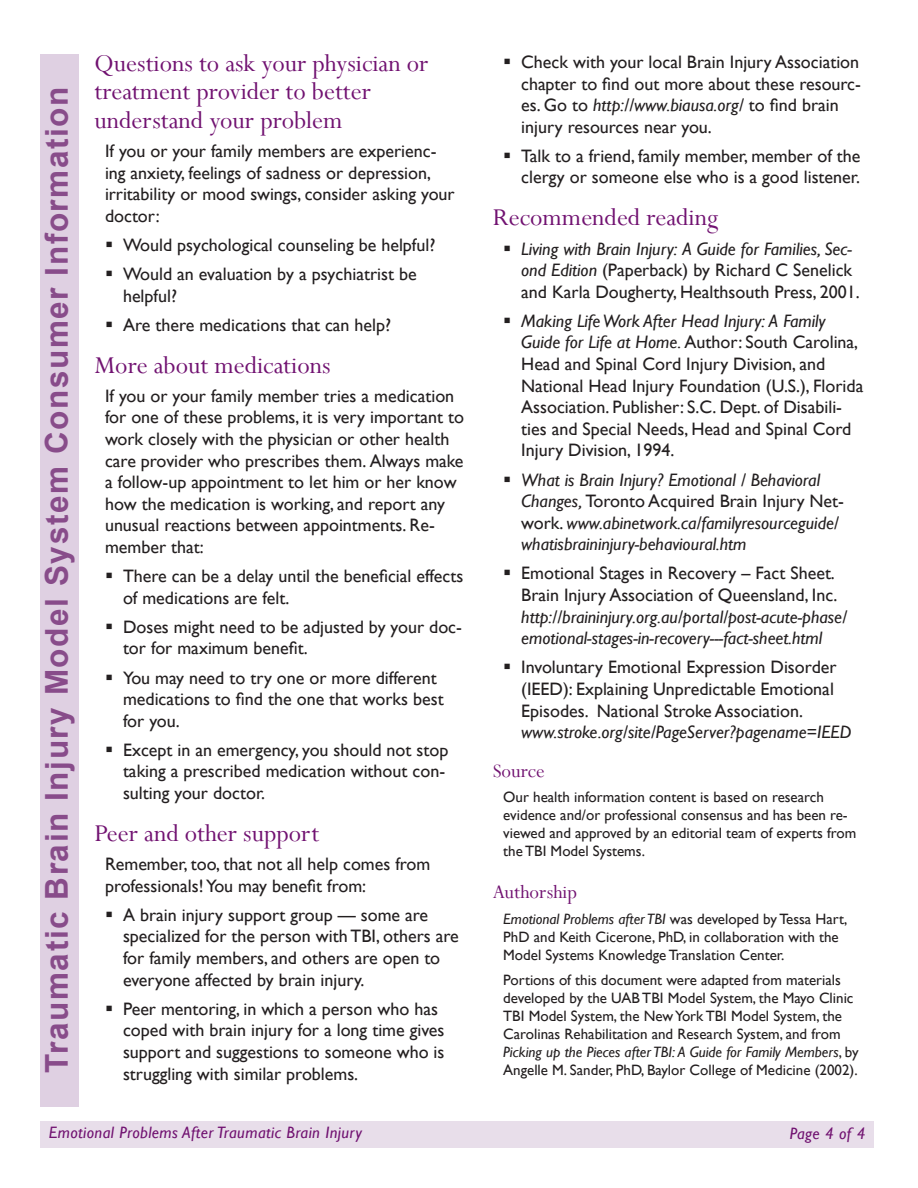
<style>
.page{position:relative;width:918px;height:1188px;background:#fff}
.page>*{position:absolute;margin:0;border:0;box-sizing:border-box;transform-origin:0 0}
.t1{font:700 31.5px "Arial";letter-spacing:.05em;color:#884c8a}
.Subhead_1{font:27px/28.5px "Perpetua";color:#711271}
.Subhead_2{font:21px "Perpetua";color:#711271}
.Bullet_1{font:18px/21.6px "Gill Sans";color:#231f20}
.body_text{font:18px/21.6px "Gill Sans";color:#231f20}
.Bullet_1-2{font:italic 18px/21.6px "Gill Sans";color:#231f20}
.Body_text{font:18px/21.6px "Gill Sans";color:#231f20}
.footer_text{font:italic 16.5px "Gill Sans";letter-spacing:.025em;color:#711271}
.Body_text-2{font:15px/18px "Gill Sans";color:#231f20}
.s1{font-style:italic}
.s2{font-style:normal}
</style>
<div class="page">
<div style="left:40px;top:54px;width:38px;height:1053px;background:#dfd0e2"></div>
<div style="left:40px;top:1121px;width:834px;height:27px;background:#e8deea"></div>
<h1 class="t1" style="left:36px;top:1073px;width:988px;rotate:-90deg">Traumatic Brain Injury Model System Consumer Information</h1>
<p class="Subhead_1" style="left:94px;top:48px;width:336px">Questions to ask your physician or treatment provider to better understand your problem</p>
<p class="Body_text" style="left:105px;top:141px;width:351px">If you or your family members are experienc&shy;ing anxiety, feelings of sadness or depression, irritability or mood swings, consider asking your doctor:</p>
<p class="Bullet_1" style="left:123px;top:234px;width:314px">Would psychological counseling be helpful?</p>
<p class="Bullet_1" style="left:123px;top:264px;width:295px">Would an evaluation by a psychiatrist be helpful?</p>
<p class="Bullet_1" style="left:123px;top:314px;width:270px">Are there medications that can help?</p>
<p class="Subhead_1" style="left:94px;top:350px;width:238px">More about medications</p>
<p class="body_text" style="left:105px;top:385px;width:361px">If you or your family member tries a medication for one of these problems, it is very important to work closely with the physician or other health care provider who prescribes them. Always make a follow-up appointment to let him or her know how the medication is working, and report any unusual reactions between appointments. Re&shy;member that:</p>
<p class="Bullet_1" style="left:123px;top:566px;width:342px">There can be a delay until the beneficial effects of medications are felt.</p>
<p class="Bullet_1" style="left:123px;top:616px;width:340px">Doses might need to be adjusted by your doc&shy;tor for maximum benefit.</p>
<p class="Bullet_1" style="left:123px;top:667px;width:322px">You may need to try one or more different medications to find the one that works best for you.</p>
<p class="Bullet_1" style="left:123px;top:739px;width:327px">Except in an emergency, you should not stop taking a prescribed medication without con&shy;sulting your doctor.</p>
<p class="Subhead_1" style="left:94px;top:819px;width:226px">Peer and other support</p>
<p class="body_text" style="left:105px;top:854px;width:327px">Remember, too, that not all help comes from professionals! You may benefit from:</p>
<p class="Bullet_1" style="left:123px;top:904px;width:337px">A brain injury support group — some are specialized for the person with TBI, others are for family members, and others are open to everyone affected by brain injury.</p>
<p class="Bullet_1" style="left:123px;top:998px;width:323px">Peer mentoring, in which a person who has coped with brain injury for a long time gives support and suggestions to someone who is struggling with similar problems.</p>
<p class="footer_text" style="left:49px;top:1123px;width:315px">Emotional Problems After Traumatic Brain Injury</p>
<p class="Bullet_1" style="left:521px;top:51px;width:341px">Check with your local Brain Injury Association chapter to find out more about these resourc&shy;es. Go to <span class="s1">http://www.biausa.org/</span> to find brain injury resources near you.</p>
<p class="Bullet_1" style="left:521px;top:145px;width:341px">Talk to a friend, family member, member of the clergy or someone else who is a good listener.</p>
<p class="Subhead_1" style="left:493px;top:203px;width:227px">Recommended reading</p>
<p class="Bullet_1" style="left:521px;top:238px;width:340px"><span class="s1">Living with Brain Injury: A Guide for Families, Sec&shy;ond Edition</span> (Paperback) by Richard C Senelick and Karla Dougherty, Healthsouth Press, 2001.</p>
<p class="Bullet_1" style="left:521px;top:310px;width:344px"><span class="s1">Making Life Work After Head Injury: A Family Guide for Life at Home.</span> Author: South Carolina, Head and Spinal Cord Injury Division, and National Head Injury Foundation (U.S.), Florida Association. Publisher: S.C. Dept. of Disabili&shy;ties and Special Needs, Head and Spinal Cord Injury Division, 1994.</p>
<p class="Bullet_1-2" style="left:521px;top:469px;width:324px">What is Brain Injury? Emotional / Behavioral Changes, <span class="s2">Toronto Acquired Brain Injury Net&shy;work.</span> www.abinetwork.ca/familyresourceguide/ whatisbraininjury-behavioural.htm</p>
<p class="Bullet_1-2" style="left:521px;top:563px;width:328px"><span class="s2">Emotional Stages in Recovery – Fact Sheet.<br>Brain Injury Association of Queensland, Inc. </span>http://braininjury.org.au/portal/post-acute-phase/ emotional-stages-in-recovery---fact-sheet.html</p>
<p class="Bullet_1" style="left:521px;top:657px;width:332px">Involuntary Emotional Expression Disorder (IEED): Explaining Unpredictable Emotional Episodes. National Stroke Association. <span class="s1">www.stroke.org/site/PageServer?pagename=IEED</span></p>
<p class="Subhead_2" style="left:493px;top:757px;width:53px">Source</p>
<p class="Body_text-2" style="left:503px;top:788px;width:355px">Our health information content is based on research evidence and/or professional consensus and has been re&shy;viewed and approved by an editorial team of experts from the TBI Model Systems.</p>
<p class="Subhead_2" style="left:493px;top:879px;width:86px">Authorship</p>
<p class="Body_text-2" style="left:503px;top:910px;width:346px"><span class="s1">Emotional Problems after TBI</span> was developed by Tessa Hart,<br>PhD and Keith Cicerone, PhD, in collaboration with the<br>Model Systems Knowledge Translation Center.</p>
<p class="Body_text-2" style="left:503px;top:971px;width:357px">Portions of this document were adapted from materials developed by the UAB TBI Model System, the Mayo Clinic TBI Model System, the New York TBI Model System, the Carolinas Rehabilitation and Research System, and from <span class="s1">Picking up the Pieces after TBI: A Guide for Family Members</span>, by Angelle M. Sander, PhD, Baylor College of Medicine (2002).</p>
<p class="footer_text" style="left:790px;top:1123px;width:77px">Page 4 of 4</p>
</div>
